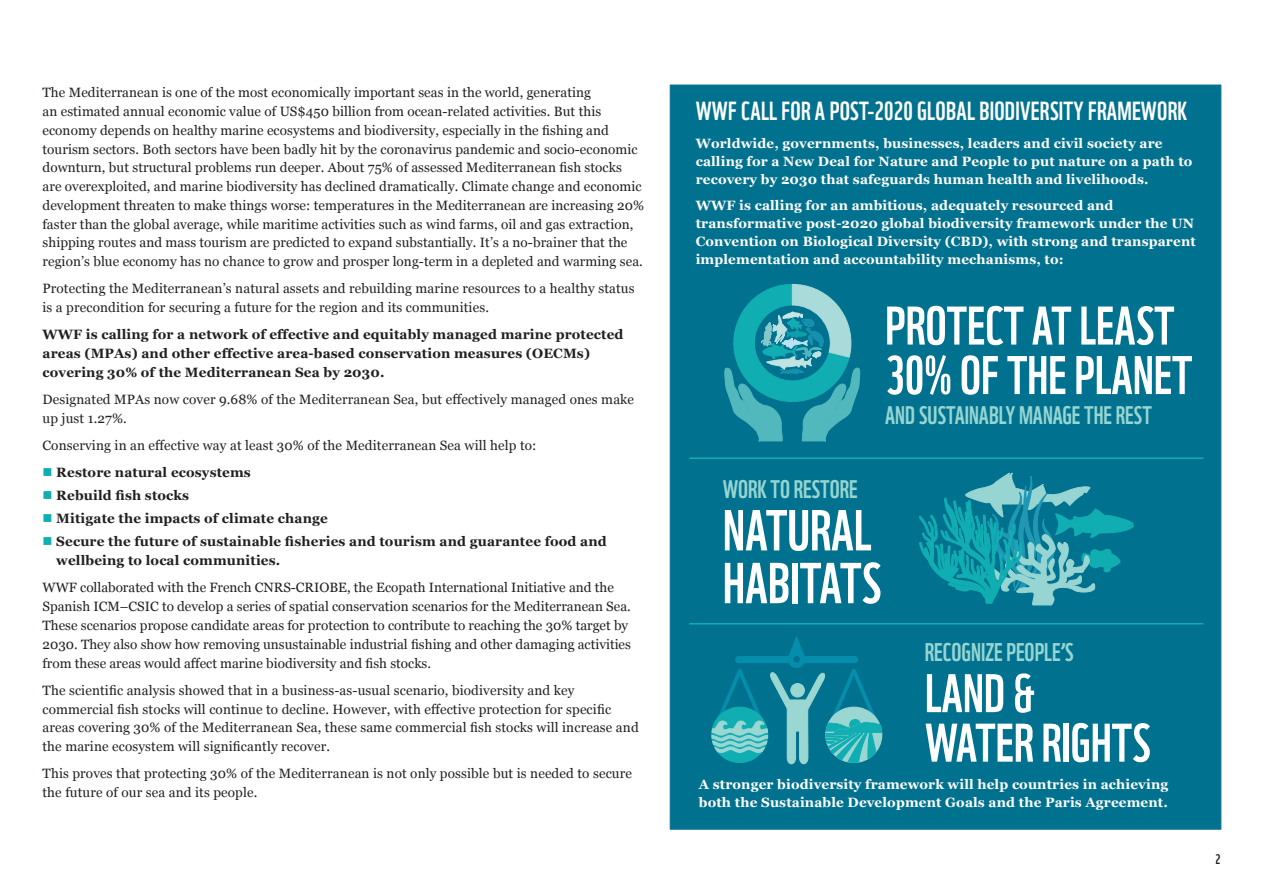
<style>
.page{position:relative;width:1263px;height:893px;background:#fff}
.page>*{position:absolute;margin:0;border:0;box-sizing:border-box;transform-origin:0 0}
.P_-_Paragraph_Style2{font:56.1px/52.8px "WWF";color:#fff}
.P_-_Paragraph_Style2-2{font:52.8px/49.5px "WWF";color:#fff}
.P_-_Paragraph_Style1{font:25.5px "WWF";letter-spacing:.01em;color:#fff}
.P_-_Paragraph_Style1-2{font:24.9px "WWF";color:#96d5d2}
.P_-_Paragraph_Style2-3{font:24.75px "WWF";color:#96d5d2}
.P_-_Paragraph_Style1-3{font:13.5px/18.8px "Georgia";letter-spacing:.005em;color:#231f20}
.P_-_Paragraph_Style1-4{font:700 13.5px/18px "Georgia";letter-spacing:.01em;color:#fff}
.P_-_Paragraph_Style1-5{font:700 13.5px/18.8px "Georgia";letter-spacing:.01em;color:#231f20}
.t1{font:13.5px "WWF";color:#231f20}
.s1{color:#10aeb2}
</style>
<div class="page">
<div style="left:670px;top:85px;width:551px;height:744px;background:#00718e;border:1px solid #00718e"></div>
<hr style="left:689px;top:457px;width:514px;height:2px;background:#10aeb2">
<hr style="left:689px;top:623px;width:514px;height:1px;background:#10aeb2">
<svg style="left:725px;top:284px;width:135px;height:157px"></svg>
<svg style="left:712px;top:637px;width:170px;height:127px"></svg>
<svg style="left:919px;top:473px;width:214px;height:132px"></svg>
<p class="P_-_Paragraph_Style1-3" style="left:43px;top:83px;width:603px">The Mediterranean is one of the most economically important seas in the world, generating<br>an estimated annual economic value of US$450 billion from ocean-related activities. But this economy depends on healthy marine ecosystems and biodiversity, especially in the fishing and tourism sectors. Both sectors have been badly hit by the coronavirus pandemic and socio-economic downturn, but structural problems run deeper. About 75% of assessed Mediterranean fish stocks are overexploited, and marine biodiversity has declined dramatically. Climate change and economic development threaten to make things worse: temperatures in the Mediterranean are increasing 20% faster than the global average, while maritime activities such as wind farms, oil and gas extraction, shipping routes and mass tourism are predicted to expand substantially. It’s a no-brainer that the region’s blue economy has no chance to grow and prosper long-term in a depleted and warming sea.</p>
<p class="P_-_Paragraph_Style1-3" style="left:43px;top:279px;width:594px">Protecting the Mediterranean’s natural assets and rebuilding marine resources to a healthy status is a precondition for securing a future for the region and its communities.</p>
<p class="P_-_Paragraph_Style1-5" style="left:43px;top:325px;width:582px">WWF is calling for a network of effective and equitably managed marine protected areas (MPAs) and other effective area-based conservation measures (OECMs) covering 30% of the Mediterranean Sea by 2030.</p>
<p class="P_-_Paragraph_Style1-3" style="left:43px;top:390px;width:593px">Designated MPAs now cover 9.68% of the Mediterranean Sea, but effectively managed ones make up just 1.27%.</p>
<p class="P_-_Paragraph_Style1-3" style="left:43px;top:436px;width:495px">Conserving in an effective way at least 30% of the Mediterranean Sea will help to:</p>
<p class="P_-_Paragraph_Style1-5" style="left:43px;top:463px;width:210px"><span class="s1">■</span> Restore natural ecosystems</p>
<p class="P_-_Paragraph_Style1-5" style="left:43px;top:486px;width:148px"><span class="s1">■</span> Rebuild fish stocks</p>
<p class="P_-_Paragraph_Style1-5" style="left:43px;top:509px;width:287px"><span class="s1">■</span> Mitigate the impacts of climate change</p>
<p class="P_-_Paragraph_Style1-5" style="left:56px;top:532px;width:552px;text-indent:-14px"><span class="s1">■</span> Secure the future of sustainable fisheries and tourism and guarantee food and wellbeing to local communities.</p>
<p class="P_-_Paragraph_Style1-3" style="left:43px;top:578px;width:590px">WWF collaborated with the French CNRS-CRIOBE, the Ecopath International Initiative and the Spanish ICM–CSIC to develop a series of spatial conservation scenarios for the Mediterranean Sea.<br>These scenarios propose candidate areas for protection to contribute to reaching the 30% target by 2030. They also show how removing unsustainable industrial fishing and other damaging activities from these areas would affect marine biodiversity and fish stocks.</p>
<p class="P_-_Paragraph_Style1-3" style="left:43px;top:680px;width:598px">The scientific analysis showed that in a business-as-usual scenario, biodiversity and key commercial fish stocks will continue to decline. However, with effective protection for specific areas covering 30% of the Mediterranean Sea, these same commercial fish stocks will increase and the marine ecosystem will significantly recover.</p>
<p class="P_-_Paragraph_Style1-3" style="left:43px;top:764px;width:591px">This proves that protecting 30% of the Mediterranean is not only possible but is needed to secure the future of our sea and its people.</p>
<p class="P_-_Paragraph_Style1" style="left:696px;top:91px;width:493px">WWF CALL FOR A POST-2020 GLOBAL BIODIVERSITY FRAMEWORK</p>
<p class="P_-_Paragraph_Style1-4" style="left:696px;top:133px;width:498px">Worldwide, governments, businesses, leaders and civil society are calling for a New Deal for Nature and People to put nature on a path to recovery by 2030 that safeguards human health and livelihoods.</p>
<p class="P_-_Paragraph_Style1-4" style="left:696px;top:196px;width:502px">WWF is calling for an ambitious, adequately resourced and transformative post-2020 global biodiversity framework under the UN Convention on Biological Diversity (CBD), with strong and transparent implementation and accountability mechanisms, to:</p>
<p class="P_-_Paragraph_Style2-2" style="left:885px;top:296px;width:308px">PROTECT AT LEAST<br>30% OF THE PLANET</p>
<p class="P_-_Paragraph_Style2-3" style="left:885px;top:395px;width:268px">AND SUSTAINABLY MANAGE THE REST</p>
<p class="P_-_Paragraph_Style2-3" style="left:723px;top:469px;width:136px">WORK TO RESTORE</p>
<p class="P_-_Paragraph_Style2" style="left:723px;top:498px;width:160px">NATURAL<br>HABITATS</p>
<p class="P_-_Paragraph_Style1-2" style="left:925px;top:633px;width:150px">RECOGNIZE PEOPLE’S</p>
<p class="P_-_Paragraph_Style2-2" style="left:925px;top:663px;width:227px">LAND &amp;<br>WATER RIGHTS</p>
<p class="P_-_Paragraph_Style1-4" style="left:699px;top:775px;width:471px">A stronger biodiversity framework will help countries in achieving both the Sustainable Development Goals and the Paris Agreement.</p>
<p class="t1" style="left:1215px;top:849px;width:6px">2</p>
</div>
